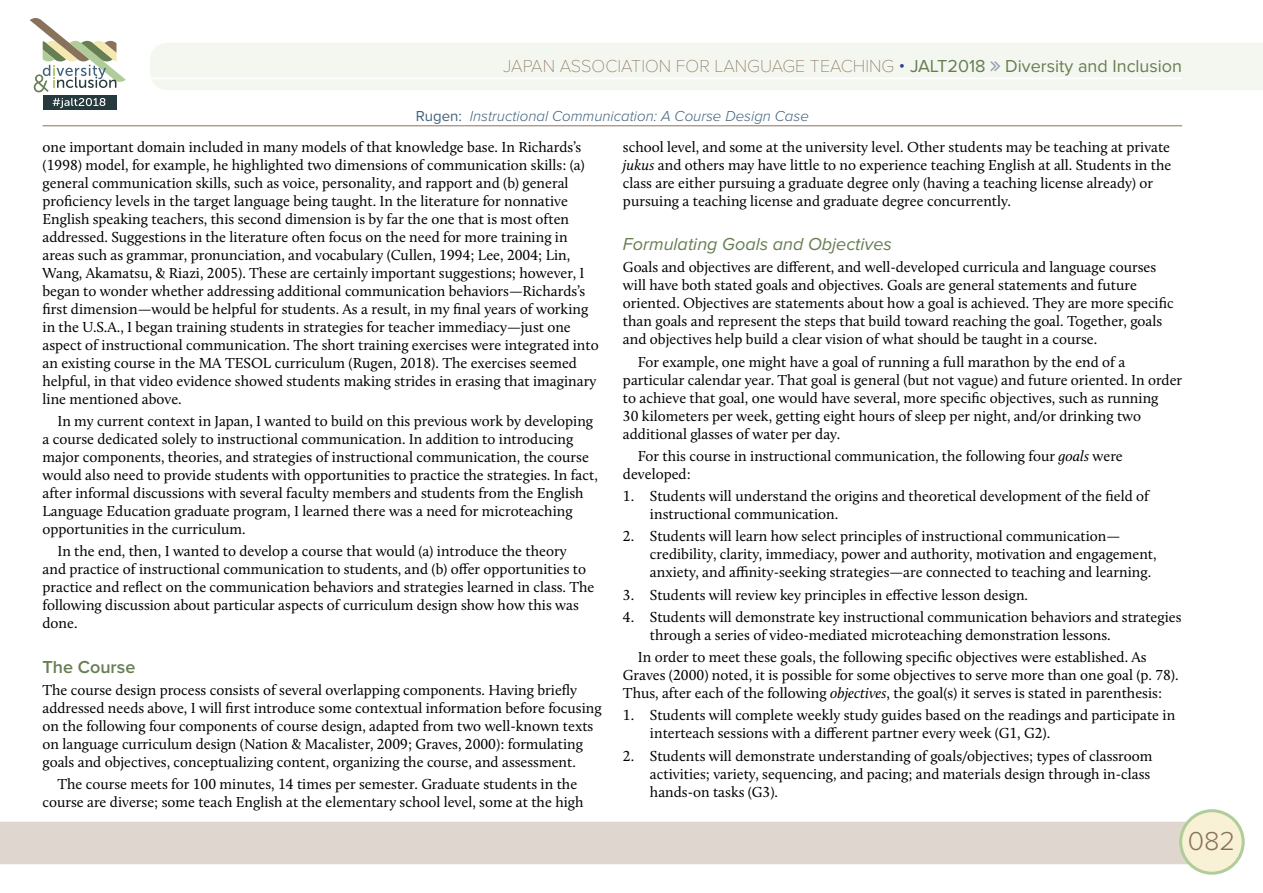
<style>
.page{position:relative;width:1263px;height:893px;background:#fff}
.page>*{position:absolute;margin:0;border:0;box-sizing:border-box;transform-origin:0 0}
.t1{font:300 27px "Proxima Nova";color:#89725c}
.t2{font:100 18px "Proxima Nova T";color:#89725c}
.t3{font:italic 18px "Proxima Nova";color:#677e53}
.t4{font:600 18px "Proxima Nova";color:#677e53}
.t5{font:15px/18px "Calluna";color:#000}
.t6{font:italic 300 15px "Proxima Nova";color:#41627c}
.s1{font-family:"Proxima Nova";font-weight:300;color:#25408f}
.s2{font-family:"Proxima Nova";font-weight:400;color:#677e53}
.s3{font-weight:400;font-style:normal}
.s4{font-style:italic}
</style>
<div class="page">
<div style="left:0;top:822px;width:1190px;height:42px;background:#ded6cf"></div>
<div style="left:1181px;top:811px;width:62px;height:62px;background:#f9f1d5;border-radius:50%"></div>
<div style="left:1179px;top:809px;width:66px;height:66px;border:3px solid #b0cc98;border-radius:50%"></div>
<div style="left:43px;top:95px;width:73px;height:15px;background:#26393d"></div>
<svg style="left:53px;top:98px;width:52px;height:10px"></svg>
<svg style="left:30px;top:18px;width:96px;height:74px"></svg>
<div style="left:150px;top:43px;width:1113px;height:47px;background:#f4f7f0"></div>
<hr style="left:150px;top:78px;width:1032px;height:1px;background:#fff">
<hr style="left:43px;top:126px;width:1139px;height:1px;background:#89725c">
<svg style="left:990px;top:61px;width:10px;height:10px"></svg>
<p class="t2" style="left:503px;top:55px;width:680px">JAPAN ASSOCIATION FOR LANGUAGE TEACHING <span class="s1">•</span> <span class="s2">JALT2018 Diversity and Inclusion</span></p>
<p class="t6" style="left:416px;top:108px;width:395px"><span class="s3">Rugen:</span> Instructional Communication: A Course Design Case</p>
<p class="t5" style="left:43px;top:137px;width:558px">one important domain included in many models of that knowledge base. In Richards’s (1998) model, for example, he highlighted two dimensions of communication skills: (a) general communication skills, such as voice, personality, and rapport and (b) general proficiency levels in the target language being taught. In the literature for nonnative English speaking teachers, this second dimension is by far the one that is most often addressed. Suggestions in the literature often focus on the need for more training in areas such as grammar, pronunciation, and vocabulary (Cullen, 1994; Lee, 2004; Lin, Wang, Akamatsu, &amp; Riazi, 2005). These are certainly important suggestions; however, I began to wonder whether addressing additional communication behaviors—Richards’s first dimension—would be helpful for students. As a result, in my final years of working in the U.S.A., I began training students in strategies for teacher immediacy—just one aspect of instructional communication. The short training exercises were integrated into an existing course in the MA TESOL curriculum (Rugen, 2018). The exercises seemed helpful, in that video evidence showed students making strides in erasing that imaginary line mentioned above.</p>
<p class="t5" style="left:43px;top:412px;width:557px;text-indent:15px">In my current context in Japan, I wanted to build on this previous work by developing a course dedicated solely to instructional communication. In addition to introducing major components, theories, and strategies of instructional communication, the course would also need to provide students with opportunities to practice the strategies. In fact, after informal discussions with several faculty members and students from the English Language Education graduate program, I learned there was a need for microteaching opportunities in the curriculum.</p>
<p class="t5" style="left:43px;top:542px;width:553px;text-indent:15px">In the end, then, I wanted to develop a course that would (a) introduce the theory<br>and practice of instructional communication to students, and (b) offer opportunities to practice and reflect on the communication behaviors and strategies learned in class. The following discussion about particular aspects of curriculum design show how this was done.</p>
<p class="t4" style="left:43px;top:656px;width:94px">The Course</p>
<p class="t5" style="left:43px;top:681px;width:561px">The course design process consists of several overlapping components. Having briefly addressed needs above, I will first introduce some contextual information before focusing on the following four components of course design, adapted from two well-known texts on language curriculum design (Nation &amp; Macalister, 2009; Graves, 2000): formulating goals and objectives, conceptualizing content, organizing the course, and assessment.</p>
<p class="t5" style="left:43px;top:775px;width:543px;text-align:center">The course meets for 100 minutes, 14 times per semester. Graduate students in the course are diverse; some teach English at the elementary school level, some at the high</p>
<p class="t5" style="left:623px;top:137px;width:550px">school level, and some at the university level. Other students may be teaching at private <span class="s4">jukus</span> and others may have little to no experience teaching English at all. Students in the class are either pursuing a graduate degree only (having a teaching license already) or pursuing a teaching license and graduate degree concurrently.</p>
<p class="t3" style="left:623px;top:234px;width:270px">Formulating Goals and Objectives</p>
<p class="t5" style="left:623px;top:258px;width:552px">Goals and objectives are different, and well-developed curricula and language courses will have both stated goals and objectives. Goals are general statements and future oriented. Objectives are statements about how a goal is achieved. They are more specific than goals and represent the steps that build toward reaching the goal. Together, goals and objectives help build a clear vision of what should be taught in a course.</p>
<p class="t5" style="left:623px;top:352px;width:561px;text-indent:15px">For example, one might have a goal of running a full marathon by the end of a particular calendar year. That goal is general (but not vague) and future oriented. In order to achieve that goal, one would have several, more specific objectives, such as running<br>30 kilometers per week, getting eight hours of sleep per night, and/or drinking two additional glasses of water per day.</p>
<p class="t5" style="left:623px;top:447px;width:501px;text-indent:15px">For this course in instructional communication, the following four <span class="s4">goals</span> were developed:</p>
<p class="t5" style="left:650px;top:487px;width:500px;text-indent:-27px">1. Students will understand the origins and theoretical development of the field of instructional communication.</p>
<p class="t5" style="left:650px;top:527px;width:508px;text-indent:-27px">2. Students will learn how select principles of instructional communication— credibility, clarity, immediacy, power and authority, motivation and engagement, anxiety, and affinity-seeking strategies—are connected to teaching and learning.</p>
<p class="t5" style="left:623px;top:585px;width:407px">3. Students will review key principles in effective lesson design.</p>
<p class="t5" style="left:650px;top:608px;width:533px;text-indent:-27px">4. Students will demonstrate key instructional communication behaviors and strategies through a series of video-mediated microteaching demonstration lessons.</p>
<p class="t5" style="left:623px;top:648px;width:557px;text-indent:15px">In order to meet these goals, the following specific objectives were established. As<br>Graves (2000) noted, it is possible for some objectives to serve more than one goal (p. 78).<br>Thus, after each of the following <span class="s4">objectives</span>, the goal(s) it serves is stated in parenthesis:</p>
<p class="t5" style="left:650px;top:706px;width:527px;text-indent:-27px">1. Students will complete weekly study guides based on the readings and participate in interteach sessions with a different partner every week (G1, G2).</p>
<p class="t5" style="left:650px;top:746px;width:504px;text-indent:-27px">2. Students will demonstrate understanding of goals/objectives; types of classroom activities; variety, sequencing, and pacing; and materials design through in-class hands-on tasks (G3).</p>
<h1 class="t1" style="left:1188px;top:825px;width:49px">082</h1>
</div>
